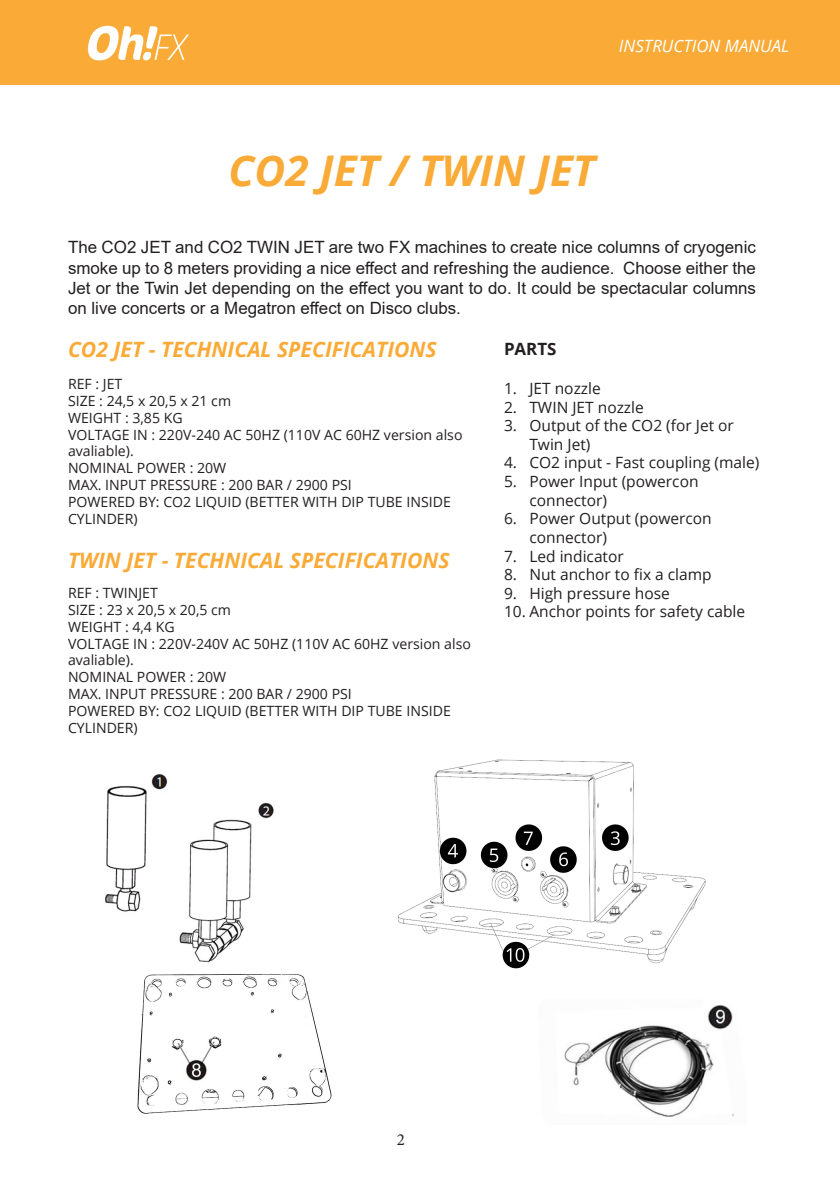
<style>
.page{position:relative;width:840px;height:1190px;background:#fff}
.page>*{position:absolute;margin:0;border:0;box-sizing:border-box;transform-origin:0 0}
.t1{font:italic 700 42.4px "Open Sans";color:#faaa36}
.t2{font:italic 700 21.2px "Open Sans";color:#faaa36}
.t3{font:17px/20.4px "Arial";color:#231f20;text-align:justify}
.t4{font:italic 17px "Open Sans";color:#fff}
.t5{font:700 17px "Open Sans";color:#231f20}
.t6{font:17px "Minion Pro";color:#231f20}
.t7{font:15.6px/18.6px "Open Sans";color:#231f20}
.t8{font:14.2px/17px "Open Sans";color:#231f20}
</style>
<div class="page">
<div style="left:0;top:1px;width:840px;height:84px;background:#faaa36"></div>
<img style="left:87px;top:25px;width:102px;height:36px">
<img style="left:137px;top:974px;width:195px;height:140px">
<img style="left:105px;top:773px;width:169px;height:190px">
<img style="left:564px;top:1005px;width:170px;height:112px">
<img style="left:398px;top:759px;width:308px;height:210px">
<p class="t4" style="left:619px;top:34px;width:172px">INSTRUCTION MANUAL</p>
<p class="t1" style="left:229px;top:141px;width:368px">CO2 JET / TWIN JET</p>
<p class="t3" style="left:68px;top:237px;width:689px">The CO2 JET and CO2 TWIN JET are two FX machines to create nice columns of cryogenic smoke up to 8 meters providing a nice effect and refreshing the audience. Choose either the Jet or the Twin Jet depending on the effect you want to do. It could be spectacular columns on live concerts or a Megatron effect on Disco clubs.</p>
<p class="t2" style="left:68px;top:335px;width:370px">CO2 JET - TECHNICAL SPECIFICATIONS</p>
<p class="t8" style="left:68px;top:375px;width:396px">REF : JET<br>SIZE : 24,5 x 20,5 x 21 cm<br>WEIGHT : 3,85 KG<br>VOLTAGE IN : 220V-240 AC 50HZ (110V AC 60HZ version also avaliable).<br>NOMINAL POWER : 20W<br>MAX. INPUT PRESSURE : 200 BAR / 2900 PSI<br>POWERED BY: CO2 LIQUID (BETTER WITH DIP TUBE INSIDE<br>CYLINDER)</p>
<p class="t2" style="left:68px;top:546px;width:383px">TWIN JET - TECHNICAL SPECIFICATIONS</p>
<p class="t8" style="left:68px;top:584px;width:404px">REF : TWINJET<br>SIZE : 23 x 20,5 x 20,5 cm<br>WEIGHT : 4,4 KG<br>VOLTAGE IN : 220V-240V AC 50HZ (110V AC 60HZ version also avaliable).<br>NOMINAL POWER : 20W<br>MAX. INPUT PRESSURE : 200 BAR / 2900 PSI<br>POWERED BY: CO2 LIQUID (BETTER WITH DIP TUBE INSIDE<br>CYLINDER)</p>
<p class="t5" style="left:504px;top:337px;width:54px">PARTS</p>
<p class="t7" style="left:504px;top:379px;width:98px">1. JET nozzle</p>
<p class="t7" style="left:504px;top:397px;width:141px">2. TWIN JET nozzle</p>
<p class="t7" style="left:529px;top:416px;width:206px;text-indent:-25px">3. Output of the CO2 (for Jet or<br>Twin Jet)</p>
<p class="t7" style="left:504px;top:453px;width:257px">4. CO2 input - Fast coupling (male)</p>
<p class="t7" style="left:529px;top:472px;width:171px;text-indent:-25px">5. Power Input (powercon connector)</p>
<p class="t7" style="left:529px;top:509px;width:184px;text-indent:-25px">6. Power Output (powercon connector)</p>
<p class="t7" style="left:504px;top:546px;width:121px">7. Led indicator</p>
<p class="t7" style="left:504px;top:565px;width:209px">8. Nut anchor to fix a clamp</p>
<p class="t7" style="left:504px;top:583px;width:167px">9. High pressure hose</p>
<p class="t7" style="left:504px;top:602px;width:243px">10. Anchor points for safety cable</p>
<p class="t6" style="left:397px;top:1128px;width:10px">2</p>
</div>
